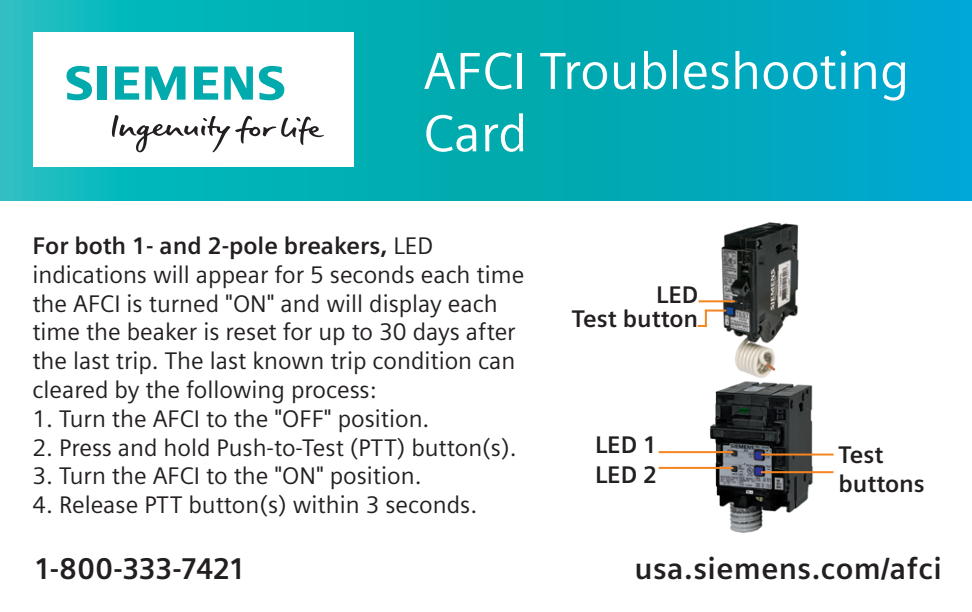
<style>
.page{position:relative;width:972px;height:612px;background:#fff}
.page>*{position:absolute;margin:0;border:0;box-sizing:border-box;transform-origin:0 0}
._01__Headline__22pt{font:52px/62.4px "Siemens Sans";color:#fff}
._04__URL_bold__7_5pt{font:700 30px "Siemens Sans";letter-spacing:.015em;color:#231f20}
.t1{font:24px/28.8px "Siemens Sans";color:#231f20}
.t2{font:700 24px/28.8px "Siemens Sans";color:#231f20}
.s1{font-weight:700}
</style>
<div class="page">
<svg style="left:0;top:0;width:972px;height:200px;background:#02abba"></svg>
<div style="left:33px;top:32px;width:321px;height:135px;background:#fff"></div>
<svg style="left:112px;top:115px;width:212px;height:37px"></svg>
<svg style="left:67px;top:66px;width:40px;height:34px"></svg>
<svg style="left:115px;top:66px;width:24px;height:34px"></svg>
<svg style="left:145px;top:66px;width:41px;height:34px"></svg>
<svg style="left:194px;top:66px;width:24px;height:34px"></svg>
<svg style="left:224px;top:66px;width:29px;height:34px"></svg>
<svg style="left:259px;top:66px;width:25px;height:34px"></svg>
<img style="left:714px;top:222px;width:85px;height:148px">
<hr style="left:699px;top:300px;width:36px;height:2px;background:#f58520">
<hr style="left:705px;top:310px;width:21px;height:2px;background:#f58520">
<img style="left:693px;top:370px;width:126px;height:163px">
<hr style="left:761px;top:454px;width:73px;height:2px;background:#f58520">
<hr style="left:761px;top:471px;width:72px;height:2px;background:#f58520">
<hr style="left:659px;top:451px;width:74px;height:2px;background:#f58520">
<hr style="left:659px;top:467px;width:74px;height:2px;background:#f58520">
<svg style="left:698px;top:310px;width:9px;height:17px"></svg>
<p class="_01__Headline__22pt" style="left:424px;top:40px;width:487px">AFCI Troubleshooting<br>Card</p>
<p class="t1" style="left:32px;top:231px;width:493px"><span class="s1">For both 1- and 2-pole breakers,</span> LED indications will appear for 5 seconds each time the AFCI is turned "ON" and will display each time the beaker is reset for up to 30 days after the last trip. The last known trip condition can cleared by the following process:</p>
<p class="t1" style="left:32px;top:404px;width:399px">1. Turn the AFCI to the "OFF" position.</p>
<p class="t1" style="left:32px;top:433px;width:486px">2. Press and hold Push-to-Test (PTT) button(s).</p>
<p class="t1" style="left:32px;top:462px;width:391px">3. Turn the AFCI to the "ON" position.</p>
<p class="t1" style="left:32px;top:491px;width:446px">4. Release PTT button(s) within 3 seconds.</p>
<p class="_04__URL_bold__7_5pt" style="left:36px;top:552px;width:210px">1-800-333-7421</p>
<p class="t2" style="left:656px;top:280px;width:44px">LED</p>
<p class="t2" style="left:572px;top:304px;width:128px">Test button</p>
<p class="t2" style="left:595px;top:430px;width:63px">LED 1</p>
<p class="t2" style="left:595px;top:460px;width:63px">LED 2</p>
<p class="t2" style="left:839px;top:441px;width:88px">Test buttons</p>
<p class="_04__URL_bold__7_5pt" style="left:634px;top:551px;width:309px">usa.siemens.com/afci</p>
</div>
